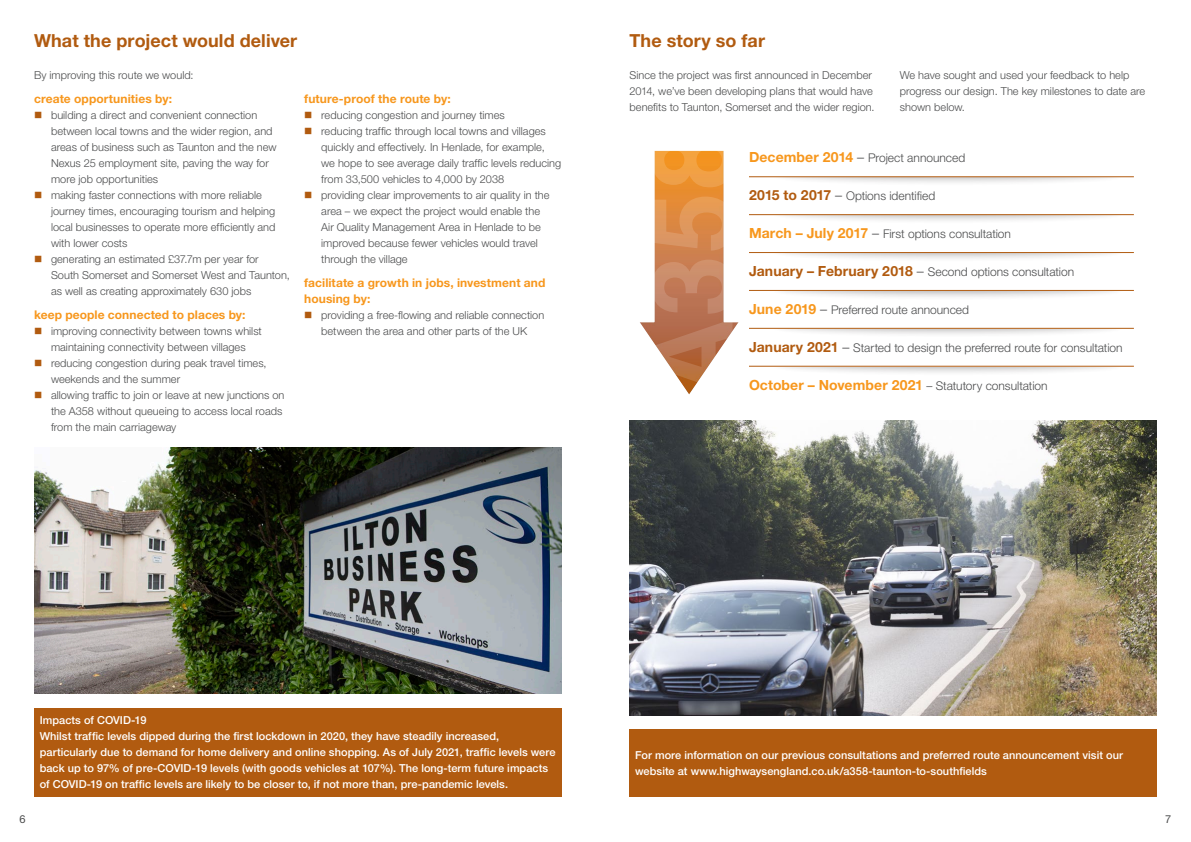
<style>
.page{position:relative;width:1191px;height:842px;background:#fff}
.page>*{position:absolute;margin:0;border:0;box-sizing:border-box;transform-origin:0 0}
.t1{font:700 18px "Helvetica Neue LT Pro";letter-spacing:.005em;color:#b15b10}
.t2{font:300 12px "Helvetica Neue LT Pro";color:#4b4c4d}
.t3{font:700 12px/16px "Helvetica Neue LT Pro";letter-spacing:.005em;color:#f7971d}
.t4{font:300 11px/16px "Helvetica Neue LT Pro";color:#4b4c4d}
.t5{font:500 11px/16px "Helvetica Neue LT Pro";letter-spacing:.005em;color:#fff}
.t6{font:11px "Helvetica Neue LT Pro";color:#4b4c4d}
.s1{font-weight:700;font-size:14px;color:#f7971d}
.s2{font-size:14px}
.s3{font-weight:700;font-size:14px;color:#b15b10}
</style>
<div class="page">
<div style="left:34px;top:708px;width:527px;height:89px;background:#b15b10"></div>
<img style="left:34px;top:448px;width:527px;height:246px">
<img style="left:629px;top:420px;width:528px;height:295px">
<div style="left:629px;top:729px;width:528px;height:68px;background:#b15b10"></div>
<div style="left:769px;top:154px;width:358px;height:32px;background:#231f20;opacity:.5"></div>
<div style="left:749px;top:151px;width:384px;height:26px;background:#fff"></div>
<hr style="left:749px;top:176px;width:384px;height:1px;background:#b15b10">
<div style="left:769px;top:192px;width:358px;height:32px;background:#231f20;opacity:.5"></div>
<div style="left:749px;top:188px;width:384px;height:27px;background:#fff"></div>
<hr style="left:749px;top:214px;width:384px;height:1px;background:#b15b10">
<div style="left:769px;top:229px;width:358px;height:33px;background:#231f20;opacity:.5"></div>
<div style="left:749px;top:226px;width:384px;height:27px;background:#fff"></div>
<hr style="left:749px;top:252px;width:384px;height:1px;background:#b15b10">
<div style="left:769px;top:267px;width:358px;height:33px;background:#231f20;opacity:.5"></div>
<div style="left:749px;top:264px;width:384px;height:27px;background:#fff"></div>
<hr style="left:749px;top:290px;width:384px;height:1px;background:#b15b10">
<div style="left:769px;top:305px;width:358px;height:33px;background:#231f20;opacity:.5"></div>
<div style="left:749px;top:302px;width:384px;height:27px;background:#fff"></div>
<hr style="left:749px;top:328px;width:384px;height:1px;background:#b15b10">
<div style="left:769px;top:343px;width:358px;height:33px;background:#231f20;opacity:.5"></div>
<div style="left:749px;top:340px;width:384px;height:27px;background:#fff"></div>
<hr style="left:749px;top:366px;width:384px;height:1px;background:#b15b10">
<img style="left:640px;top:322px;width:98px;height:15px">
<svg style="left:650px;top:150px;width:84px;height:244px"></svg>
<h1 class="t1" style="left:34px;top:29px;width:265px">What the project would deliver</h1>
<p class="t4" style="left:34px;top:67px;width:161px">By improving this route we would:</p>
<p class="t3" style="left:34px;top:90px;width:140px">create opportunities by:</p>
<p class="t4" style="left:51px;top:107px;width:240px">building a direct and convenient connection between local towns and the wider region, and areas of business such as Taunton and the new Nexus 25 employment site, paving the way for more job opportunities<br>making faster connections with more reliable journey times, encouraging tourism and helping local businesses to operate more efficiently and with lower costs<br>generating an estimated £37.7m per year for<br>South Somerset and Somerset West and Taunton, as well as creating approximately 630 jobs</p>
<p class="t3" style="left:34px;top:306px;width:213px">keep people connected to places by:</p>
<p class="t4" style="left:51px;top:323px;width:235px">improving connectivity between towns whilst maintaining connectivity between villages reducing congestion during peak travel times, weekends and the summer<br>allowing traffic to join or leave at new junctions on the A358 without queueing to access local roads from the main carriageway</p>
<p class="t3" style="left:304px;top:90px;width:148px">future-proof the route by:</p>
<p class="t4" style="left:321px;top:107px;width:241px">reducing congestion and journey times<br>reducing traffic through local towns and villages quickly and effectively. In Henlade, for example,<br>we hope to see average daily traffic levels reducing from 33,500 vehicles to 4,000 by 2038<br>providing clear improvements to air quality in the area – we expect the project would enable the<br>Air Quality Management Area in Henlade to be improved because fewer vehicles would travel through the village</p>
<p class="t3" style="left:304px;top:274px;width:243px">facilitate a growth in jobs, investment and housing by:</p>
<p class="t4" style="left:321px;top:307px;width:224px">providing a free-flowing and reliable connection between the area and other parts of the UK</p>
<h1 class="t1" style="left:629px;top:29px;width:137px">The story so far</h1>
<p class="t4" style="left:629px;top:67px;width:247px">Since the project was first announced in December<br>2014, we’ve been developing plans that would have benefits to Taunton, Somerset and the wider region.</p>
<p class="t4" style="left:899px;top:67px;width:247px">We have sought and used your feedback to help progress our design. The key milestones to date are shown below.</p>
<p class="t2" style="left:749px;top:151px;width:218px"><span class="s1">December 2014</span> <span class="s2">–</span> Project announced</p>
<p class="t2" style="left:749px;top:189px;width:188px"><span class="s3">2015 to 2017</span> <span class="s2">–</span> Options identified</p>
<p class="t2" style="left:749px;top:227px;width:263px"><span class="s1">March – July 2017</span> <span class="s2">–</span> First options consultation</p>
<p class="t2" style="left:749px;top:265px;width:327px"><span class="s3">January – February 2018</span> <span class="s2">–</span> Second options consultation</p>
<p class="t2" style="left:749px;top:303px;width:221px"><span class="s1">June 2019</span> <span class="s2">–</span> Preferred route announced</p>
<p class="t2" style="left:749px;top:341px;width:375px"><span class="s3">January 2021</span> <span class="s2">–</span> Started to design the preferred route for consultation</p>
<p class="t2" style="left:749px;top:379px;width:300px"><span class="s1">October – November 2021</span> – Statutory consultation</p>
<p class="t5" style="left:40px;top:712px;width:517px">Impacts of COVID-19<br>Whilst traffic levels dipped during the first lockdown in 2020, they have steadily increased, particularly due to demand for home delivery and online shopping. As of July 2021, traffic levels were back up to 97% of pre-COVID-19 levels (with goods vehicles at 107%). The long-term future impacts of COVID-19 on traffic levels are likely to be closer to, if not more than, pre-pandemic levels.</p>
<p class="t5" style="left:635px;top:747px;width:489px">For more information on our previous consultations and preferred route announcement visit our website at www.highwaysengland.co.uk/a358-taunton-to-southfields</p>
<p class="t6" style="left:20px;top:812px;width:8px">6</p>
<p class="t6" style="left:1165px;top:812px;width:8px">7</p>
</div>
